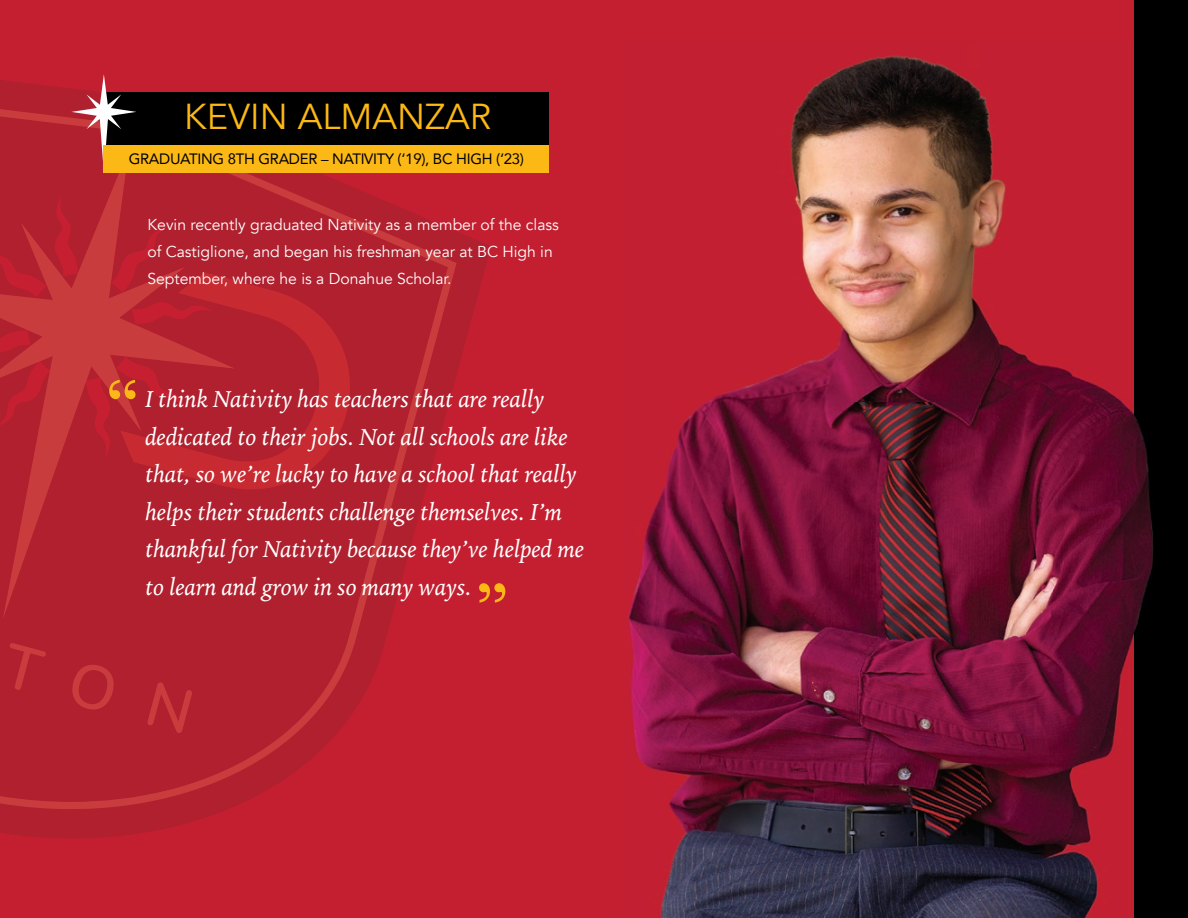
<style>
.page{position:relative;width:1188px;height:918px;background:#fff}
.page>*{position:absolute;margin:0;border:0;box-sizing:border-box;transform-origin:0 0}
.t1{font:600 60px "Baskerville";color:#fcb814}
.t2{font:36px "Avenir";color:#fcb814}
.t3{font:italic 24px/37.5px "Iowan Old Style";letter-spacing:-.005em;color:#fff}
.t4{font:15.75px/27px "Avenir";color:#fff}
.t5{font:15px "Avenir";letter-spacing:-.02em;color:#000001}
</style>
<div class="page">
<div style="left:0;top:0;width:1143px;height:918px;background:#c31f31"></div>
<svg style="left:0;top:80px;width:491px;height:758px"></svg>
<svg style="left:0;top:109px;width:457px;height:700px;fill:#b0202e"></svg>
<svg style="left:235px;top:272px;width:125px;height:217px;fill:#b0202e"></svg>
<svg style="left:9px;top:643px;width:37px;height:47px"></svg>
<svg style="left:72px;top:665px;width:42px;height:44px"></svg>
<svg style="left:147px;top:682px;width:45px;height:51px"></svg>
<svg style="left:0;top:149px;width:235px;height:470px;fill:#b0202e"></svg>
<div style="left:1134px;top:0;width:54px;height:918px;background:#000001"></div>
<img style="left:628px;top:55px;width:525px;height:863px">
<div style="left:104px;top:92px;width:445px;height:54px;background:#000001"></div>
<svg style="left:71px;top:74px;width:65px;height:100px"></svg>
<div style="left:104px;top:146px;width:445px;height:27px;background:#fcb814"></div>
<h2 class="t2" style="left:184px;top:95px;width:309px">KEVIN ALMANZAR</h2>
<p class="t5" style="left:129px;top:147px;width:397px">GRADUATING 8TH GRADER – NATIVITY (‘19), BC HIGH (‘23)</p>
<p class="t4" style="left:147px;top:212px;width:413px">Kevin recently graduated Nativity as a member of the class of Castiglione, and began his freshman year at BC High in<br>September, where he is a Donahue Scholar.</p>
<h1 class="t1" style="left:106px;top:359px;width:34px">‘‘</h1>
<p class="t3" style="left:145px;top:379px;width:440px">I think Nativity has teachers that are really dedicated to their jobs. Not all schools are like that, so we’re lucky to have a school that really helps their students challenge themselves. I’m thankful for Nativity because they’ve helped me to learn and grow in so many ways.</p>
<h1 class="t1" style="left:476px;top:562px;width:34px">’’</h1>
</div>
